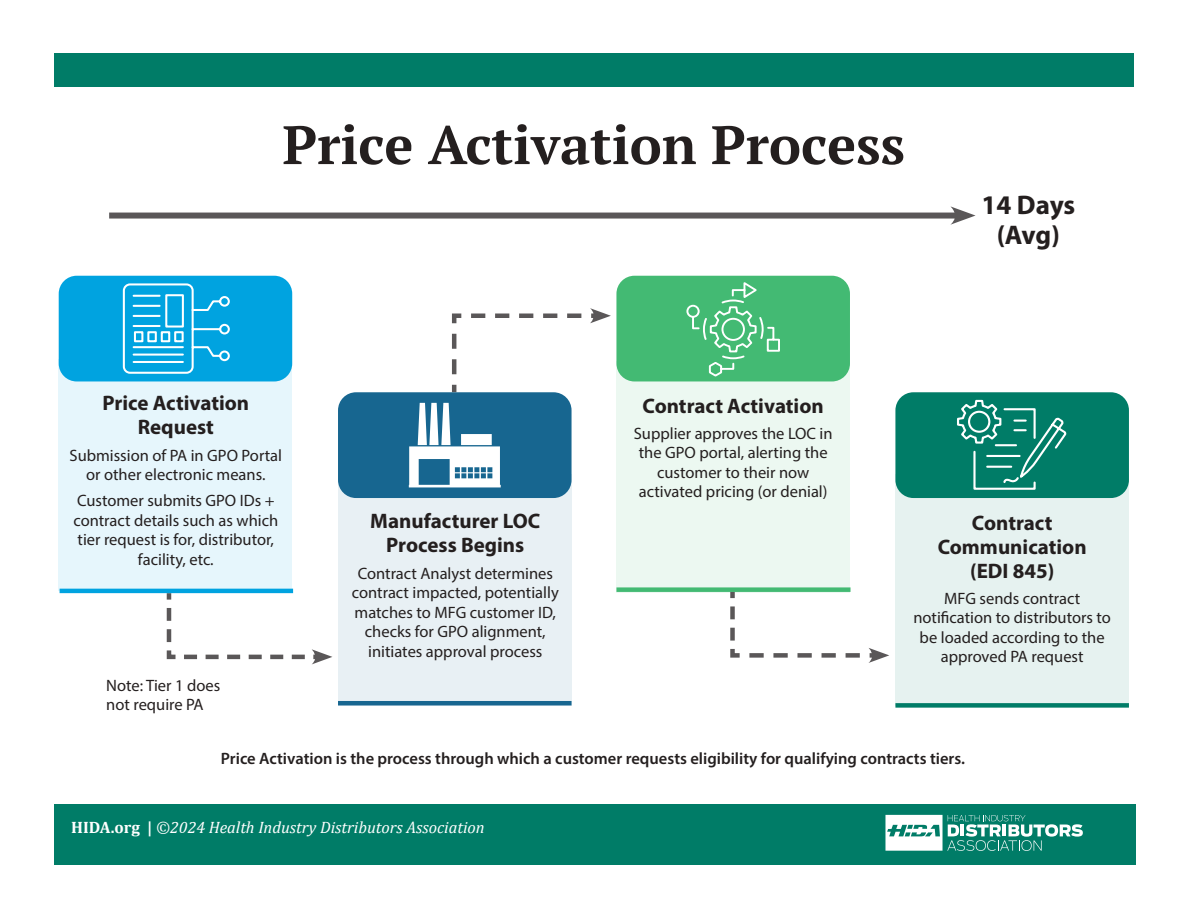
<style>
.page{position:relative;width:1188px;height:918px;background:#fff}
.page>*{position:absolute;margin:0;border:0;box-sizing:border-box;transform-origin:0 0}
.t1{font:700 54px "PT Serif";color:#241f1f}
.t2{font:700 27px/30.8px "Myriad Pro";letter-spacing:-.015em;color:#241f1f;text-align:center}
.t3{font:700 21px/24px "Myriad Pro";color:#241f1f;text-align:center}
.t4{font:16.5px/19.5px "Myriad Pro";color:#241f1f;text-align:center}
.t5{font:600 16.5px "Myriad Pro";color:#241f1f}
.t6{font:italic 16.5px "Cambria";color:#fff}
.s1{font-weight:700;font-style:normal}
</style>
<div class="page">
<div style="left:895px;top:474px;width:234px;height:231px;background:#e6f2f0"></div>
<div style="left:616px;top:361px;width:234px;height:231px;background:#ecf8f1"></div>
<div style="left:338px;top:474px;width:234px;height:231px;background:#e8f0f4"></div>
<div style="left:59px;top:360px;width:233px;height:231px;background:#e6f6fc"></div>
<div style="left:54px;top:53px;width:1080px;height:34px;background:#007c67"></div>
<div style="left:54px;top:804px;width:1082px;height:61px;background:#007c67"></div>
<svg style="left:885px;top:815px;width:198px;height:36px"></svg>
<div style="left:109px;top:213px;width:852px;height:6px;background:#5a5758"></div>
<svg style="left:950px;top:206px;width:26px;height:19px"></svg>
<svg style="left:164px;top:589px;width:168px;height:75px"></svg>
<svg style="left:452px;top:308px;width:159px;height:84px"></svg>
<svg style="left:728px;top:592px;width:161px;height:71px"></svg>
<div style="left:59px;top:276px;width:233px;height:105px;background:#00a3e0;border-radius:18px"></div>
<svg style="left:123px;top:283px;width:107px;height:91px"></svg>
<hr style="left:60px;top:589px;width:233px;height:4px;background:#00a3e0">
<div style="left:338px;top:392px;width:234px;height:106px;background:#176690;border-radius:18px"></div>
<svg style="left:409px;top:403px;width:92px;height:84px"></svg>
<hr style="left:338px;top:701px;width:234px;height:4px;background:#176690">
<div style="left:616px;top:276px;width:234px;height:105px;background:#43ba73;border-radius:18px"></div>
<svg style="left:686px;top:282px;width:94px;height:95px"></svg>
<div style="left:616px;top:587px;width:235px;height:5px;background:#43ba73"></div>
<div style="left:895px;top:392px;width:234px;height:106px;background:#007c67;border-radius:18px"></div>
<svg style="left:957px;top:400px;width:109px;height:90px"></svg>
<div style="left:895px;top:703px;width:234px;height:5px;background:#007c67"></div>
<h1 class="t1" style="left:282px;top:110px;width:624px">Price Activation Process</h1>
<h2 class="t2" style="left:982px;top:188px;width:95px">14 Days (Avg)</h2>
<p class="t3" style="left:102px;top:390px;width:148px">Price Activation<br>Request</p>
<p class="t4" style="left:70px;top:445px;width:214px">Submission of PA in GPO Portal or other electronic means.</p>
<p class="t4" style="left:73px;top:491px;width:206px">Customer submits GPO IDs + contract details such as which tier request is for, distributor, facility, etc.</p>
<p class="t4" style="left:106px;top:675px;width:115px;text-align:left">Note: Tier 1 does not require PA</p>
<p class="t3" style="left:370px;top:509px;width:172px">Manufacturer LOC<br>Process Begins</p>
<p class="t4" style="left:352px;top:563px;width:208px">Contract Analyst determines contract impacted, potentially matches to MFG customer ID, checks for GPO alignment, initiates approval process</p>
<p class="t3" style="left:643px;top:393px;width:183px">Contract Activation</p>
<p class="t4" style="left:634px;top:423px;width:200px">Supplier approves the LOC in the GPO portal, alerting the customer to their now activated pricing (or denial)</p>
<p class="t3" style="left:938px;top:510px;width:150px">Contract<br>Communication (EDI 845)</p>
<p class="t4" style="left:913px;top:588px;width:199px">MFG sends contract notification to distributors to be loaded according to the approved PA request</p>
<p class="t5" style="left:221px;top:748px;width:746px">Price Activation is the process through which a customer requests eligibility for qualifying contracts tiers.</p>
<p class="t6" style="left:71px;top:816px;width:415px"><span class="s1">HIDA.org |</span> ©2024 Health Industry Distributors Association</p>
</div>
